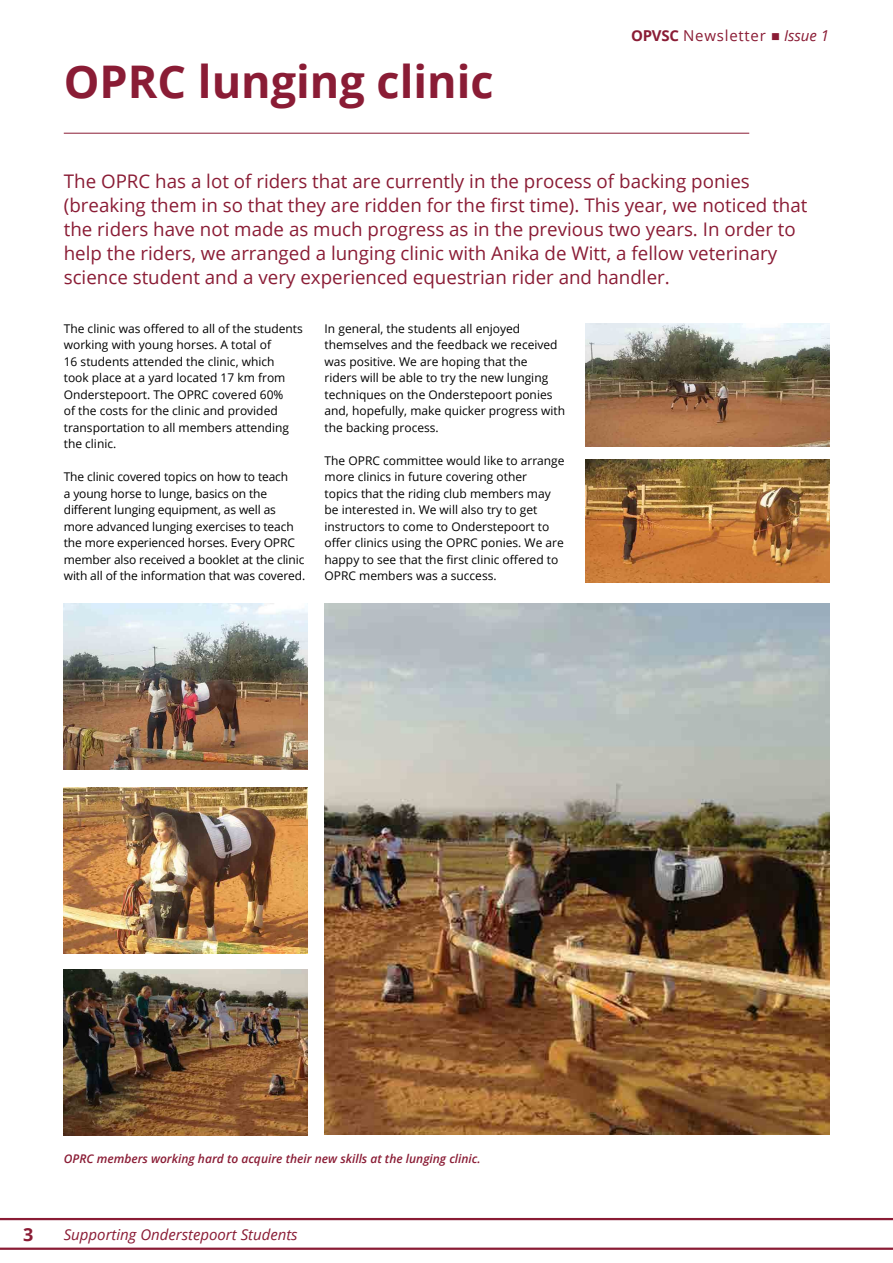
<style>
.page{position:relative;width:893px;height:1263px;background:#fff}
.page>*{position:absolute;margin:0;border:0;box-sizing:border-box;transform-origin:0 0}
.t1{font:700 45px "Open Sans";color:#8a1c35}
.t2{font:18.75px/24px "Open Sans";color:#8a1c35}
.t3{font:700 18px "Open Sans";color:#8a1c35}
.t4{font:italic 15px "Open Sans";color:#8a1c35}
.t5{font:15px "Open Sans";letter-spacing:.05em;color:#8a1c35}
.t6{font:12px/16.5px "Open Sans";color:#000}
.t7{font:italic 600 12px "Open Sans";color:#8a1c35}
.s1{font-weight:700}
.s2{font-style:italic}
</style>
<div class="page">
<hr style="left:0;top:1218px;width:893px;height:2px;background:#8a1c35">
<hr style="left:0;top:1247px;width:893px;height:3px;background:#8a1c35">
<hr style="left:64px;top:133px;width:685px;height:1px;background:#8a1c35">
<img style="left:64px;top:604px;width:244px;height:166px">
<img style="left:586px;top:323px;width:244px;height:123px">
<img style="left:64px;top:787px;width:244px;height:166px">
<img style="left:64px;top:969px;width:244px;height:166px">
<img style="left:586px;top:459px;width:244px;height:124px">
<img style="left:325px;top:604px;width:504px;height:530px">
<h1 class="t1" style="left:64px;top:50px;width:431px">OPRC lunging clinic</h1>
<p class="t5" style="left:631px;top:25px;width:199px"><span class="s1">OPVSC</span> Newsletter ■ <span class="s2">Issue 1</span></p>
<p class="t2" style="left:64px;top:168px;width:745px">The OPRC has a lot of riders that are currently in the process of backing ponies (breaking them in so that they are ridden for the first time). This year, we noticed that the riders have not made as much progress as in the previous two years. In order to help the riders, we arranged a lunging clinic with Anika de Witt, a fellow veterinary science student and a very experienced equestrian rider and handler.</p>
<p class="t6" style="left:64px;top:320px;width:241px">The clinic was offered to all of the students working with young horses. A total of<br>16 students attended the clinic, which<br>took place at a yard located 17 km from Onderstepoort. The OPRC covered 60%<br>of the costs for the clinic and provided transportation to all members attending the clinic.</p>
<p class="t6" style="left:64px;top:468px;width:243px">The clinic covered topics on how to teach<br>a young horse to lunge, basics on the different lunging equipment, as well as more advanced lunging exercises to teach the more experienced horses. Every OPRC member also received a booklet at the clinic with all of the information that was covered.</p>
<p class="t6" style="left:325px;top:320px;width:242px">In general, the students all enjoyed themselves and the feedback we received was positive. We are hoping that the<br>riders will be able to try the new lunging techniques on the Onderstepoort ponies and, hopefully, make quicker progress with the backing process.</p>
<p class="t6" style="left:325px;top:452px;width:242px">The OPRC committee would like to arrange more clinics in future covering other<br>topics that the riding club members may be interested in. We will also try to get instructors to come to Onderstepoort to offer clinics using the OPRC ponies. We are happy to see that the first clinic offered to OPRC members was a success.</p>
<h3 class="t3" style="left:23px;top:1221px;width:12px">3</h3>
<p class="t7" style="left:64px;top:1150px;width:418px">OPRC members working hard to acquire their new skills at the lunging clinic.</p>
<p class="t4" style="left:64px;top:1224px;width:235px">Supporting Onderstepoort Students</p>
</div>
